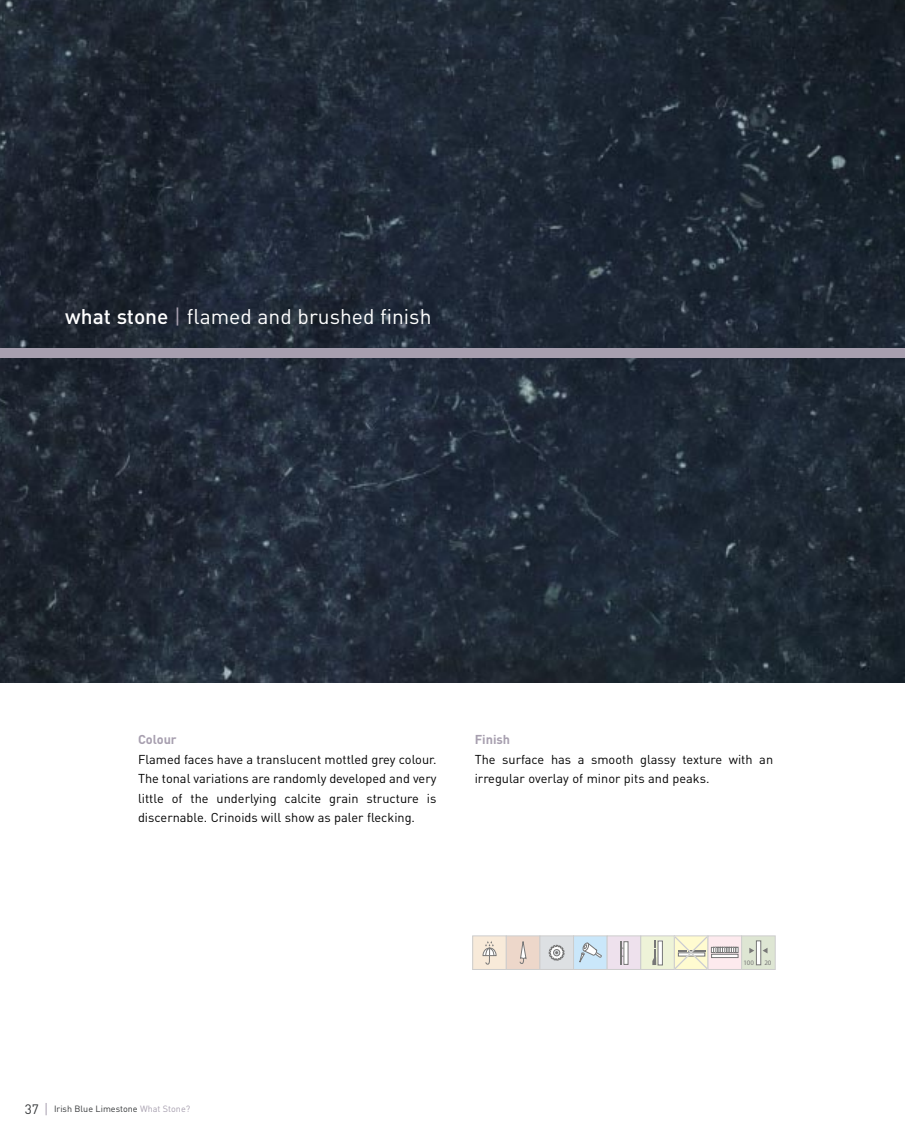
<style>
.page{position:relative;width:905px;height:1148px;background:#fff}
.page>*{position:absolute;margin:0;border:0;box-sizing:border-box;transform-origin:0 0}
.t1{font:21px "DIN";color:#fff}
.t2{font:12.75px/19.5px "DIN";color:#000;text-align:justify}
.t3{font:700 12.75px "DIN";color:#a79faf}
.t4{font:9px "DIN";color:#353739}
.t5{font:6.9px "Univers";color:#777}
.s1{font-weight:500}
.s2{color:#a79faf}
.s3{font-size:13.5px}
</style>
<div class="page">
<svg style="left:46px;top:1103px;width:1px;height:12px"></svg>
<img style="left:0;top:0;width:904px;height:682px">
<div style="left:0;top:348px;width:904px;height:9px;background:#a79faf"></div>
<div style="left:472px;top:935px;width:34px;height:34px;background:#f8ead9"></div>
<div style="left:472px;top:935px;width:34px;height:34px;border:1px solid #cdcdcd"></div>
<div style="left:506px;top:935px;width:34px;height:34px;background:#edd7ca"></div>
<div style="left:506px;top:935px;width:34px;height:34px;border:1px solid #cdcdcd"></div>
<div style="left:540px;top:935px;width:33px;height:34px;background:#dde0e3"></div>
<div style="left:539px;top:935px;width:35px;height:34px;border:1px solid #cdcdcd"></div>
<div style="left:573px;top:935px;width:34px;height:34px;background:#cae7fa"></div>
<div style="left:573px;top:935px;width:34px;height:34px;border:1px solid #cdcdcd"></div>
<div style="left:607px;top:935px;width:33px;height:34px;background:#eee1ed"></div>
<div style="left:606px;top:935px;width:35px;height:34px;border:1px solid #cdcdcd"></div>
<div style="left:640px;top:935px;width:34px;height:34px;background:#eef3d8"></div>
<div style="left:640px;top:935px;width:34px;height:34px;border:1px solid #cdcdcd"></div>
<svg style="left:738px;top:937px;width:2px;height:30px"></svg>
<div style="left:707px;top:935px;width:35px;height:34px;border:1px solid #cdcdcd"></div>
<div style="left:741px;top:935px;width:34px;height:34px;background:#dee6d3"></div>
<div style="left:741px;top:935px;width:34px;height:34px;border:1px solid #cdcdcd"></div>
<svg style="left:482px;top:940px;width:44px;height:27px"></svg>
<svg style="left:579px;top:942px;width:23px;height:21px"></svg>
<hr style="left:624px;top:941px;width:4px;height:23px;background:#fff">
<div style="left:623px;top:941px;width:5px;height:23px;border:1px solid #777"></div>
<svg style="left:620px;top:941px;width:3px;height:24px"></svg>
<svg style="left:658px;top:941px;width:4px;height:24px"></svg>
<svg style="left:652px;top:940px;width:4px;height:25px"></svg>
<hr style="left:756px;top:940px;width:4px;height:24px;background:#fff">
<div style="left:756px;top:940px;width:5px;height:25px;border:1px solid #777"></div>
<svg style="left:749px;top:948px;width:5px;height:5px"></svg>
<svg style="left:762px;top:948px;width:5px;height:5px"></svg>
<svg style="left:548px;top:944px;width:17px;height:17px"></svg>
<svg style="left:672px;top:935px;width:66px;height:35px;background:#e6dfd1"></svg>
<h1 class="t1" style="left:65px;top:309px;width:368px"><span class="s1">what stone</span> <span class="s2">|</span> flamed and brushed finish</h1>
<p class="t3" style="left:138px;top:735px;width:40px">Colour</p>
<p class="t2" style="left:138px;top:751px;width:300px">Flamed faces have a translucent mottled grey colour.<br>The tonal variations are randomly developed and very little of the underlying calcite grain structure is discernable. Crinoids will show as paler flecking.</p>
<p class="t3" style="left:474px;top:735px;width:37px">Finish</p>
<p class="t2" style="left:474px;top:751px;width:300px">The surface has a smooth glassy texture with an irregular overlay of minor pits and peaks.</p>
<p class="t5" style="left:743px;top:959px;width:12px">100</p>
<p class="t5" style="left:764px;top:959px;width:9px">20</p>
<p class="t4" style="left:25px;top:1105px;width:167px"><span class="s3">37</span> Irish Blue Limestone <span class="s2">What Stone?</span></p>
</div>
